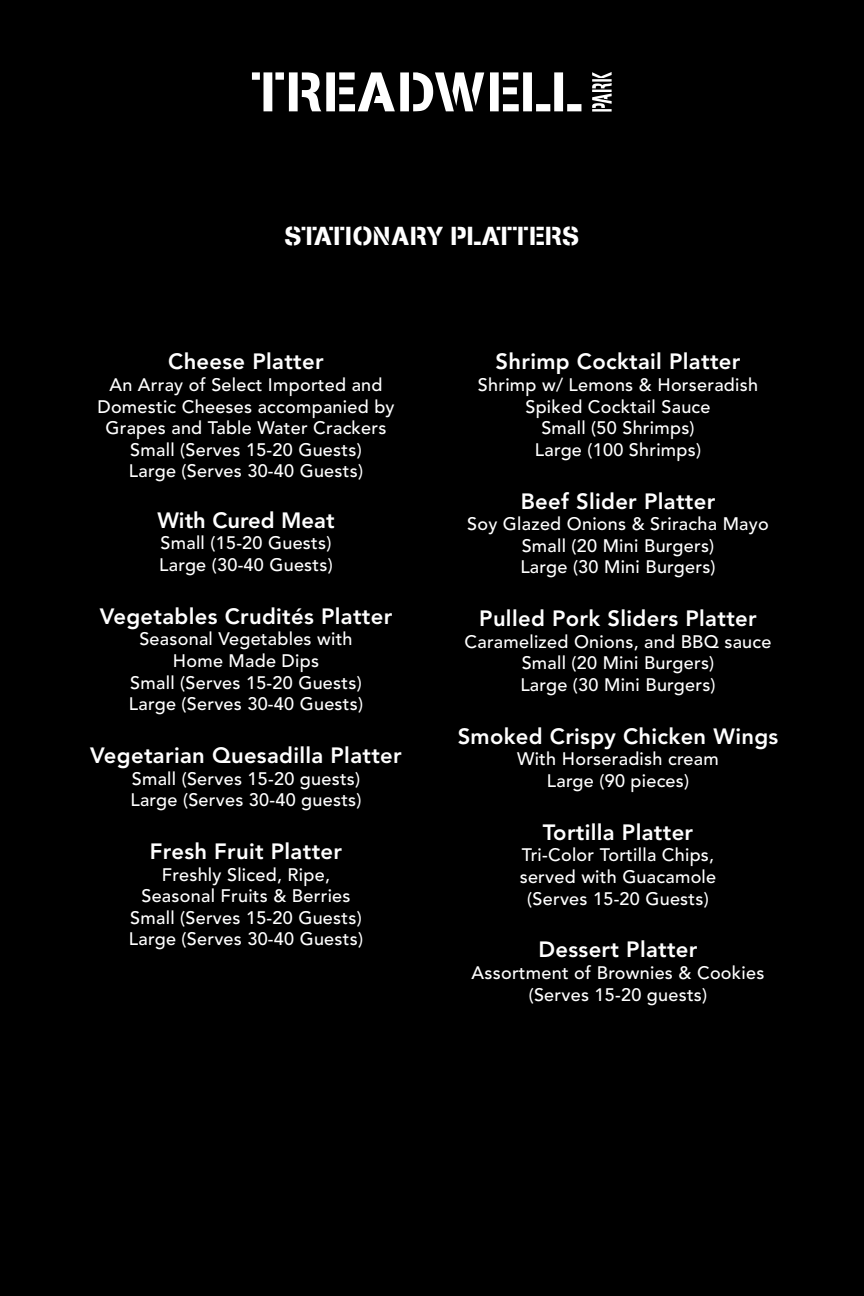
<style>
.page{position:relative;width:864px;height:1296px;background:#000}
.page>*{position:absolute;margin:0;border:0;box-sizing:border-box;transform-origin:0 0}
.t1{font:26px "Stencilia A";color:#fff}
.t2{font:800 22px "Avenir LT Std";letter-spacing:.015em;color:#fff}
.t3{font:500 18px/21.6px "Avenir LT Std";letter-spacing:.015em;color:#fff;text-align:center}
</style>
<div class="page">
<svg style="left:252px;top:72px;width:232px;height:39px"></svg>
<svg style="left:490px;top:72px;width:91px;height:39px"></svg>
<svg style="left:592px;top:72px;width:20px;height:40px"></svg>
<h1 class="t1" style="left:284px;top:220px;width:297px">STATIONARY PLATTERS</h1>
<p class="t2" style="left:168px;top:349px;width:157px">Cheese Platter</p>
<p class="t3" style="left:97px;top:374px;width:299px">An Array of Select Imported and<br>Domestic Cheeses accompanied by<br>Grapes and Table Water Crackers<br>Small (Serves 15-20 Guests)<br>Large (Serves 30-40 Guests)</p>
<p class="t2" style="left:157px;top:507px;width:179px">With Cured Meat</p>
<p class="t3" style="left:159px;top:533px;width:175px;text-align:left">Small (15-20 Guests)<br>Large (30-40 Guests)</p>
<p class="t2" style="left:100px;top:603px;width:294px">Vegetables Crudités Platter</p>
<p class="t3" style="left:129px;top:629px;width:236px">Seasonal Vegetables with<br>Home Made Dips<br>Small (Serves 15-20 Guests)<br>Large (Serves 30-40 Guests)</p>
<p class="t2" style="left:90px;top:742px;width:313px">Vegetarian Quesadilla Platter</p>
<p class="t3" style="left:130px;top:768px;width:233px;text-align:left">Small (Serves 15-20 guests)<br>Large (Serves 30-40 guests)</p>
<p class="t2" style="left:150px;top:838px;width:194px">Fresh Fruit Platter</p>
<p class="t3" style="left:129px;top:864px;width:236px">Freshly Sliced, Ripe,<br>Seasonal Fruits &amp; Berries<br>Small (Serves 15-20 Guests)<br>Large (Serves 30-40 Guests)</p>
<p class="t2" style="left:496px;top:349px;width:246px">Shrimp Cocktail Platter</p>
<p class="t3" style="left:478px;top:374px;width:282px">Shrimp w/ Lemons &amp; Horseradish<br>Spiked Cocktail Sauce<br>Small (50 Shrimps)<br>Large (100 Shrimps)</p>
<p class="t2" style="left:521px;top:488px;width:196px">Beef Slider Platter</p>
<p class="t3" style="left:467px;top:514px;width:303px">Soy Glazed Onions &amp; Sriracha Mayo<br>Small (20 Mini Burgers)<br>Large (30 Mini Burgers)</p>
<p class="t2" style="left:479px;top:606px;width:279px">Pulled Pork Sliders Platter</p>
<p class="t3" style="left:464px;top:631px;width:309px">Caramelized Onions, and BBQ sauce<br>Small (20 Mini Burgers)<br>Large (30 Mini Burgers)</p>
<p class="t2" style="left:458px;top:723px;width:322px">Smoked Crispy Chicken Wings</p>
<p class="t3" style="left:517px;top:749px;width:203px">With Horseradish cream<br>Large (90 pieces)</p>
<p class="t2" style="left:543px;top:819px;width:152px">Tortilla Platter</p>
<p class="t3" style="left:520px;top:845px;width:198px">Tri-Color Tortilla Chips, served with Guacamole (Serves 15-20 Guests)</p>
<p class="t2" style="left:538px;top:937px;width:161px">Dessert Platter</p>
<p class="t3" style="left:472px;top:962px;width:294px">Assortment of Brownies &amp; Cookies (Serves 15-20 guests)</p>
</div>
